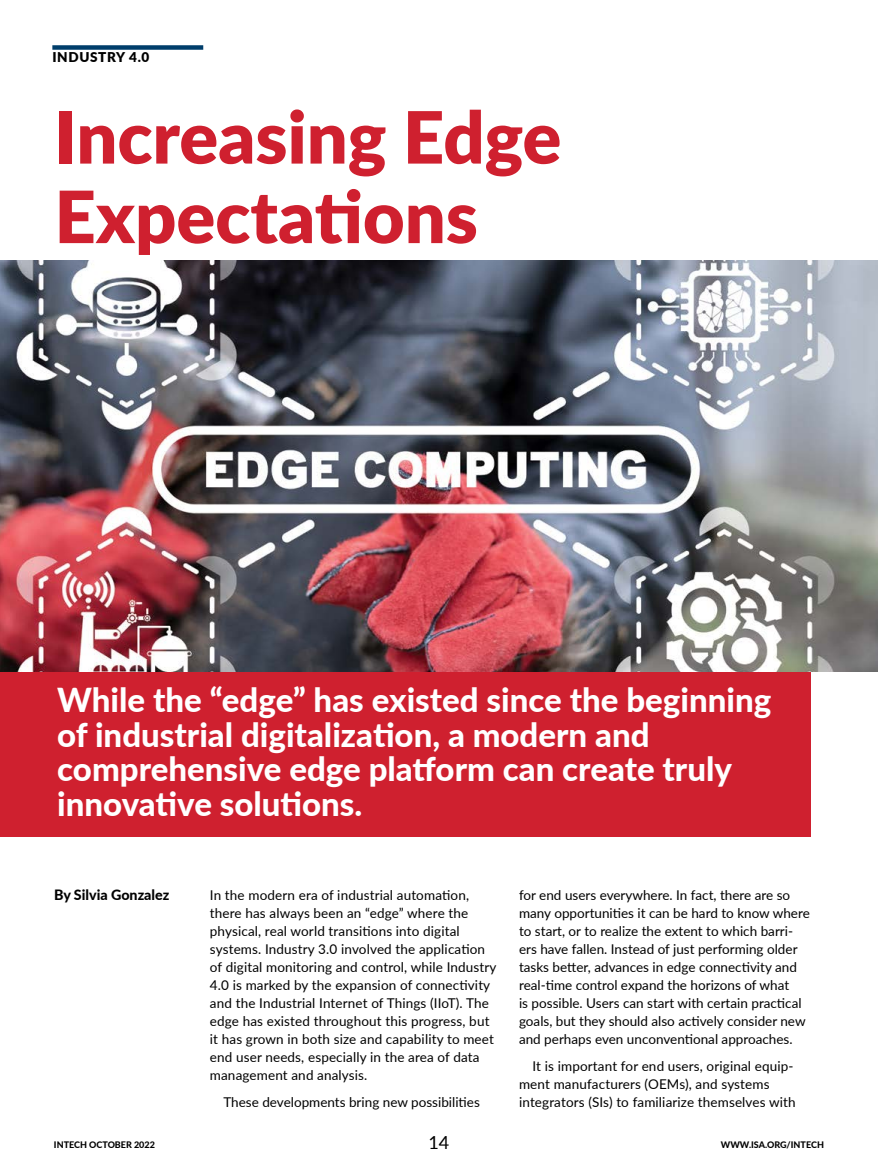
<style>
.page{position:relative;width:878px;height:1175px;background:#fff}
.page>*{position:absolute;margin:0;border:0;box-sizing:border-box;transform-origin:0 0}
.t1{font:900 72px/79.5px "Lato";color:#cf202f}
.t2{font:800 33px/34.5px "Lato";color:#fff}
.t3{font:18px "Lato";color:#000}
.t4{font:800 14.25px "Lato";color:#000}
.t5{font:13.5px/18px "Lato";letter-spacing:.005em;color:#000}
.t6{font:900 13.5px "Lato";letter-spacing:.05em;color:#000}
.t7{font:800 9px "Lato";color:#000}
</style>
<div class="page">
<img style="left:0;top:260px;width:878px;height:411px">
<div style="left:52px;top:45px;width:151px;height:5px;background:#003e6b"></div>
<div style="left:0;top:672px;width:810px;height:164px;background:#cf202f"></div>
<p class="t6" style="left:52px;top:47px;width:99px">INDUSTRY 4.0</p>
<h1 class="t1" style="left:55px;top:94px;width:508px">Increasing Edge<br>Expectations</h1>
<h2 class="t2" style="left:57px;top:681px;width:715px">While the “edge” has existed since the beginning of industrial digitalization, a modern and comprehensive edge platform can create truly innovative solutions.</h2>
<p class="t4" style="left:54px;top:884px;width:117px">By Silvia Gonzalez</p>
<p class="t5" style="left:210px;top:885px;width:288px">In the modern era of industrial automation, there has always been an “edge” where the physical, real world transitions into digital systems. Industry 3.0 involved the application of digital monitoring and control, while Industry 4.0 is marked by the expansion of connectivity and the Industrial Internet of Things (IIoT). The edge has existed throughout this progress, but it has grown in both size and capability to meet end user needs, especially in the area of data management and analysis.</p>
<p class="t5" style="left:223px;top:1092px;width:258px">These developments bring new possibilities</p>
<p class="t5" style="left:519px;top:885px;width:292px">for end users everywhere. In fact, there are so many opportunities it can be hard to know where to start, or to realize the extent to which barri&shy;ers have fallen. Instead of just performing older tasks better, advances in edge connectivity and real-time control expand the horizons of what<br>is possible. Users can start with certain practical goals, but they should also actively consider new and perhaps even unconventional approaches.</p>
<p class="t5" style="left:519px;top:1056px;width:278px;text-indent:14px">It is important for end users, original equip&shy;ment manufacturers (OEMs), and systems integrators (SIs) to familiarize themselves with</p>
<h3 class="t3" style="left:428px;top:1129px;width:22px">14</h3>
<p class="t7" style="left:54px;top:1138px;width:102px">INTECH OCTOBER 2022</p>
<p class="t7" style="left:721px;top:1138px;width:104px">WWW.ISA.ORG/INTECH</p>
</div>
